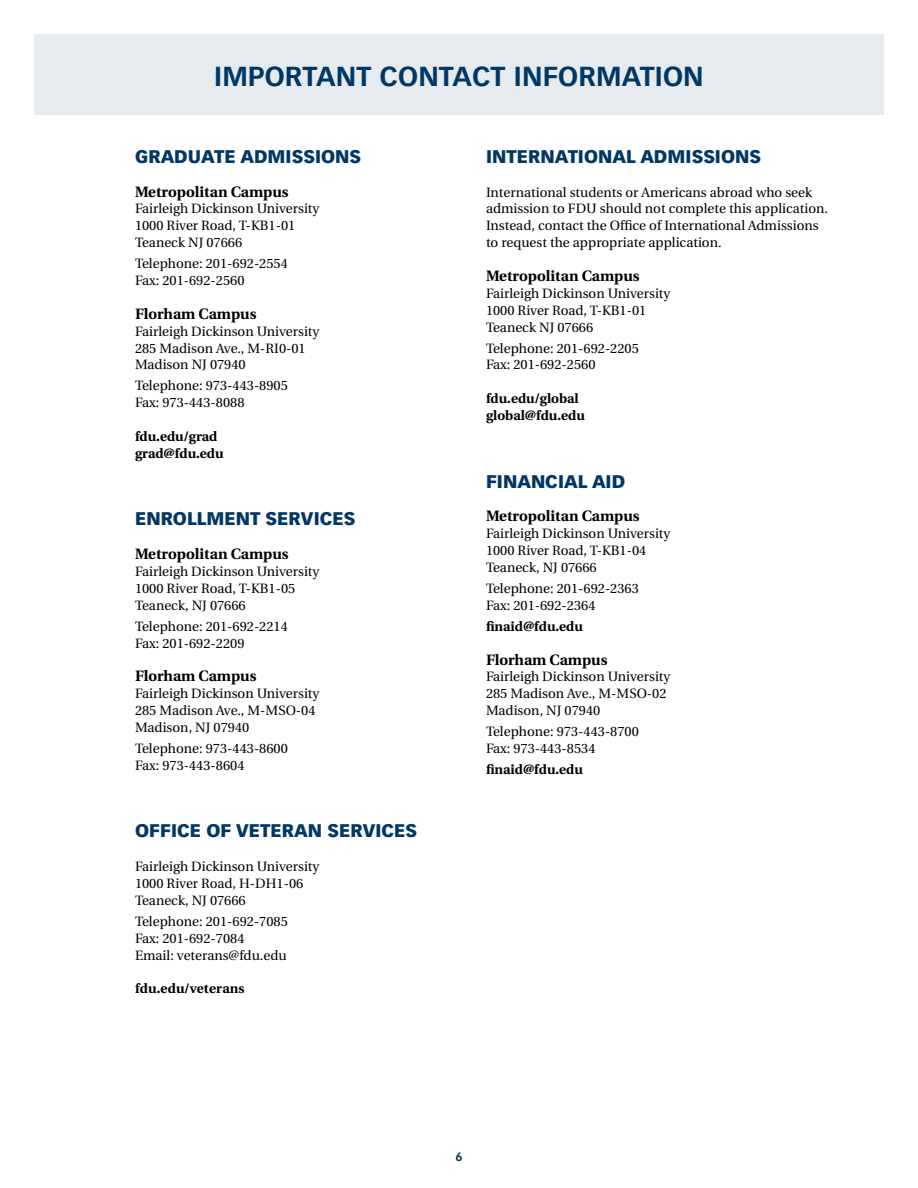
<style>
.page{position:relative;width:918px;height:1188px;background:#fff}
.page>*{position:absolute;margin:0;border:0;box-sizing:border-box;transform-origin:0 0}
.t1{font:700 27px "Vectora LH";letter-spacing:.005em;color:#003764}
.t2{font:900 18px "Vectora LH";color:#003764}
.t3{font:700 15px "Utopia";color:#000}
.t4{font:13.5px/16.8px "Utopia";color:#000}
.t5{font:700 13.5px/16.8px "Utopia";color:#000}
.t6{font:700 12px "Vectora LH";color:#003764}
</style>
<div class="page">
<div style="left:34px;top:34px;width:850px;height:82px;background:#e6ebf0"></div>
<h1 class="t1" style="left:214px;top:60px;width:491px">IMPORTANT CONTACT INFORMATION</h1>
<h2 class="t2" style="left:135px;top:145px;width:228px">GRADUATE ADMISSIONS</h2>
<p class="t3" style="left:135px;top:183px;width:155px">Metropolitan Campus</p>
<p class="t4" style="left:135px;top:201px;width:186px">Fairleigh Dickinson University<br>1000 River Road, T-KB1-01<br>Teaneck NJ 07666</p>
<p class="t4" style="left:135px;top:256px;width:154px">Telephone: 201-692-2554<br>Fax: 201-692-2560</p>
<p class="t3" style="left:135px;top:305px;width:123px">Florham Campus</p>
<p class="t4" style="left:135px;top:323px;width:186px">Fairleigh Dickinson University<br>285 Madison Ave., M-RI0-01<br>Madison NJ 07940</p>
<p class="t4" style="left:135px;top:378px;width:154px">Telephone: 973-443-8905<br>Fax: 973-443-8088</p>
<p class="t5" style="left:135px;top:428px;width:90px">fdu.edu/grad grad@fdu.edu</p>
<h2 class="t2" style="left:135px;top:508px;width:222px">ENROLLMENT SERVICES</h2>
<p class="t3" style="left:135px;top:545px;width:155px">Metropolitan Campus</p>
<p class="t4" style="left:135px;top:563px;width:186px">Fairleigh Dickinson University<br>1000 River Road, T-KB1-05<br>Teaneck, NJ 07666</p>
<p class="t4" style="left:135px;top:618px;width:154px">Telephone: 201-692-2214<br>Fax: 201-692-2209</p>
<p class="t3" style="left:135px;top:668px;width:123px">Florham Campus</p>
<p class="t4" style="left:135px;top:686px;width:186px">Fairleigh Dickinson University<br>285 Madison Ave., M-MSO-04<br>Madison, NJ 07940</p>
<p class="t4" style="left:135px;top:740px;width:154px">Telephone: 973-443-8600<br>Fax: 973-443-8604</p>
<h2 class="t2" style="left:135px;top:820px;width:284px">OFFICE OF VETERAN SERVICES</h2>
<p class="t4" style="left:135px;top:859px;width:186px">Fairleigh Dickinson University<br>1000 River Road, H-DH1-06<br>Teaneck, NJ 07666</p>
<p class="t4" style="left:135px;top:913px;width:154px">Telephone: 201-692-7085<br>Fax: 201-692-7084<br>Email: veterans@fdu.edu</p>
<p class="t5" style="left:135px;top:980px;width:111px">fdu.edu/veterans</p>
<h2 class="t2" style="left:486px;top:145px;width:277px">INTERNATIONAL ADMISSIONS</h2>
<p class="t4" style="left:486px;top:184px;width:344px">International students or Americans abroad who seek admission to FDU should not complete this application.<br>Instead, contact the Office of International Admissions to request the appropriate application.</p>
<p class="t3" style="left:486px;top:267px;width:155px">Metropolitan Campus</p>
<p class="t4" style="left:486px;top:285px;width:186px">Fairleigh Dickinson University<br>1000 River Road, T-KB1-01<br>Teaneck NJ 07666</p>
<p class="t4" style="left:486px;top:340px;width:154px">Telephone: 201-692-2205<br>Fax: 201-692-2560</p>
<p class="t5" style="left:486px;top:390px;width:100px">fdu.edu/global global@fdu.edu</p>
<h2 class="t2" style="left:486px;top:470px;width:141px">FINANCIAL AID</h2>
<p class="t3" style="left:486px;top:508px;width:155px">Metropolitan Campus</p>
<p class="t4" style="left:486px;top:526px;width:186px">Fairleigh Dickinson University<br>1000 River Road, T-KB1-04<br>Teaneck, NJ 07666</p>
<p class="t4" style="left:486px;top:580px;width:154px">Telephone: 201-692-2363<br>Fax: 201-692-2364</p>
<p class="t5" style="left:486px;top:618px;width:98px">finaid@fdu.edu</p>
<p class="t3" style="left:486px;top:651px;width:123px">Florham Campus</p>
<p class="t4" style="left:486px;top:669px;width:186px">Fairleigh Dickinson University<br>285 Madison Ave., M-MSO-02<br>Madison, NJ 07940</p>
<p class="t4" style="left:486px;top:724px;width:154px">Telephone: 973-443-8700<br>Fax: 973-443-8534</p>
<p class="t5" style="left:486px;top:761px;width:98px">finaid@fdu.edu</p>
<p class="t6" style="left:455px;top:1149px;width:9px">6</p>
</div>
